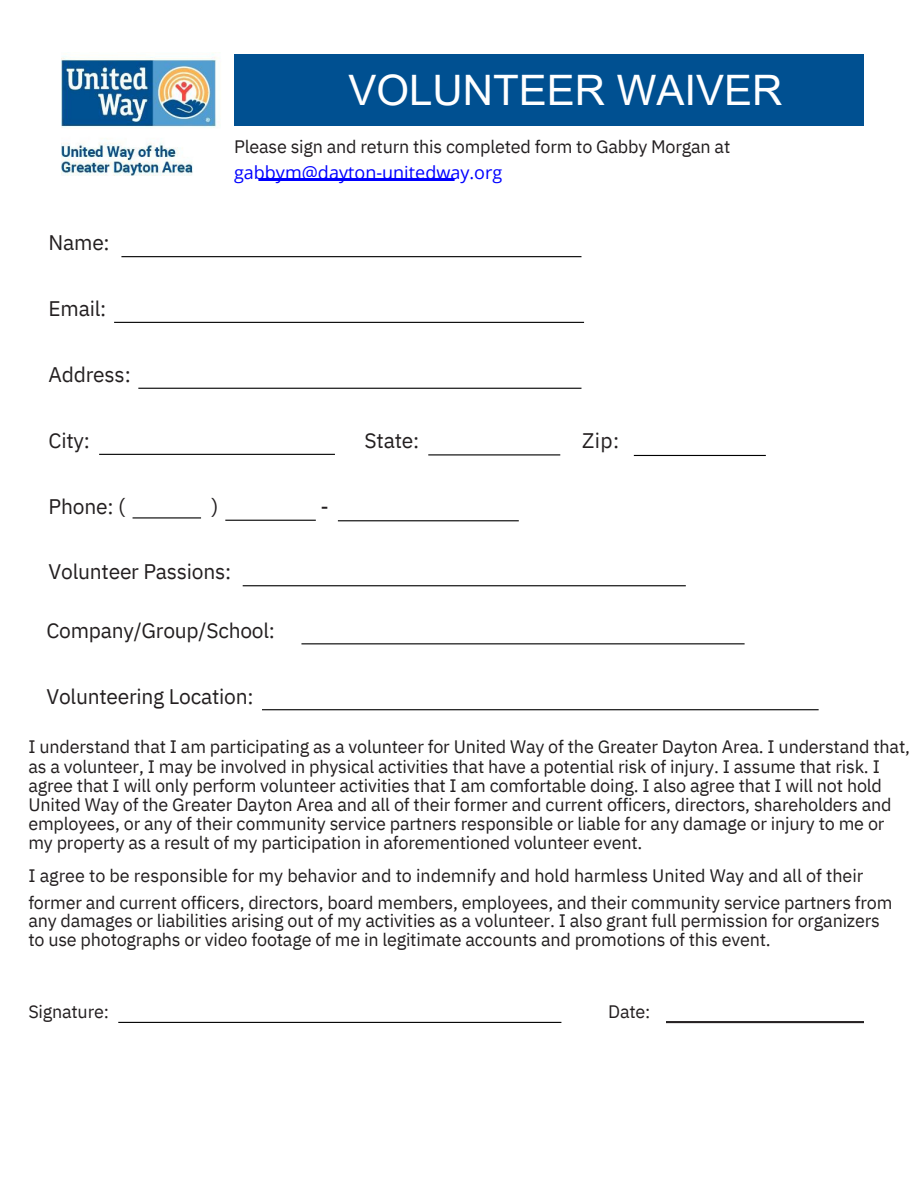
<style>
.page{position:relative;width:918px;height:1188px;background:#fff}
.page>*{position:absolute;margin:0;border:0;box-sizing:border-box;transform-origin:0 0}
.t1{font:42px "Arial";color:#fff}
.t2{font:21px "IBM Plex Sans";letter-spacing:-.01em;color:#231f20}
.t3{font:18px/19px "IBM Plex Sans";letter-spacing:-.01em;color:#231f20}
.t4{font:18px "Open Sans";color:#00f}
</style>
<div class="page">
<img style="left:258px;top:178px;width:197px;height:3px">
<div style="left:234px;top:54px;width:630px;height:72px;background:#005091"></div>
<img style="left:61px;top:54px;width:157px;height:122px">
<hr style="left:338px;top:520px;width:181px;height:1px;background:#000">
<hr style="left:301px;top:643px;width:444px;height:1px;background:#000">
<hr style="left:262px;top:709px;width:557px;height:1px;background:#000">
<hr style="left:99px;top:454px;width:236px;height:1px;background:#000">
<hr style="left:428px;top:454px;width:132px;height:1px;background:#000">
<hr style="left:634px;top:455px;width:132px;height:1px;background:#000">
<hr style="left:138px;top:388px;width:443px;height:1px;background:#000">
<hr style="left:114px;top:322px;width:470px;height:1px;background:#000">
<hr style="left:121px;top:256px;width:460px;height:1px;background:#000">
<hr style="left:118px;top:1022px;width:443px;height:1px;background:#000">
<img style="left:667px;top:1021px;width:197px;height:3px">
<hr style="left:133px;top:517px;width:68px;height:1px;background:#000">
<hr style="left:225px;top:520px;width:91px;height:1px;background:#000">
<hr style="left:243px;top:585px;width:443px;height:1px;background:#000">
<p class="t1" style="left:348px;top:61px;width:436px">VOLUNTEER WAIVER</p>
<h2 class="t2" style="left:49px;top:228px;width:63px">Name:</h2>
<p class="t2" style="left:49px;top:295px;width:59px">Email:</p>
<h2 class="t2" style="left:49px;top:361px;width:84px">Address:</h2>
<h2 class="t2" style="left:49px;top:427px;width:43px">City:</h2>
<p class="t2" style="left:49px;top:493px;width:78px">Phone: (</p>
<h2 class="t3" style="left:234px;top:137px;width:498px">Please sign and return this completed form to Gabby Morgan at</h2>
<p class="t4" style="left:234px;top:160px;width:270px">gabbym@dayton-unitedway.org</p>
<h2 class="t2" style="left:212px;top:493px;width:9px">)</h2>
<p class="t2" style="left:321px;top:493px;width:10px">-</p>
<p class="t2" style="left:365px;top:427px;width:56px">State:</p>
<p class="t2" style="left:582px;top:427px;width:39px">Zip:</p>
<p class="t2" style="left:49px;top:558px;width:184px">Volunteer Passions:</p>
<p class="t2" style="left:46px;top:616px;width:230px">Company/Group/School:</p>
<h2 class="t2" style="left:46px;top:682px;width:209px">Volunteering Location:</h2>
<p class="t3" style="left:28px;top:737px;width:883px">I understand that I am participating as a volunteer for United Way of the Greater Dayton Area. I understand that, as a volunteer, I may be involved in physical activities that have a potential risk of injury. I assume that risk. I agree that I will only perform volunteer activities that I am comfortable doing. I also agree that I will not hold United Way of the Greater Dayton Area and all of their former and current officers, directors, shareholders and employees, or any of their community service partners responsible or liable for any damage or injury to me or my property as a result of my participation in aforementioned volunteer event.</p>
<p class="t3" style="left:28px;top:865px;width:837px">I agree to be responsible for my behavior and to indemnify and hold harmless United Way and all of their</p>
<h1 class="t3" style="left:28px;top:892px;width:866px">former and current officers, directors, board members, employees, and their community service partners from</h1>
<p class="t3" style="left:28px;top:910px;width:853px">any damages or liabilities arising out of my activities as a volunteer. I also grant full permission for organizers</p>
<p class="t3" style="left:28px;top:930px;width:744px">to use photographs or video footage of me in legitimate accounts and promotions of this event.</p>
<p class="t3" style="left:28px;top:1002px;width:82px">Signature:</p>
<h2 class="t3" style="left:608px;top:1002px;width:44px">Date:</h2>
</div>
